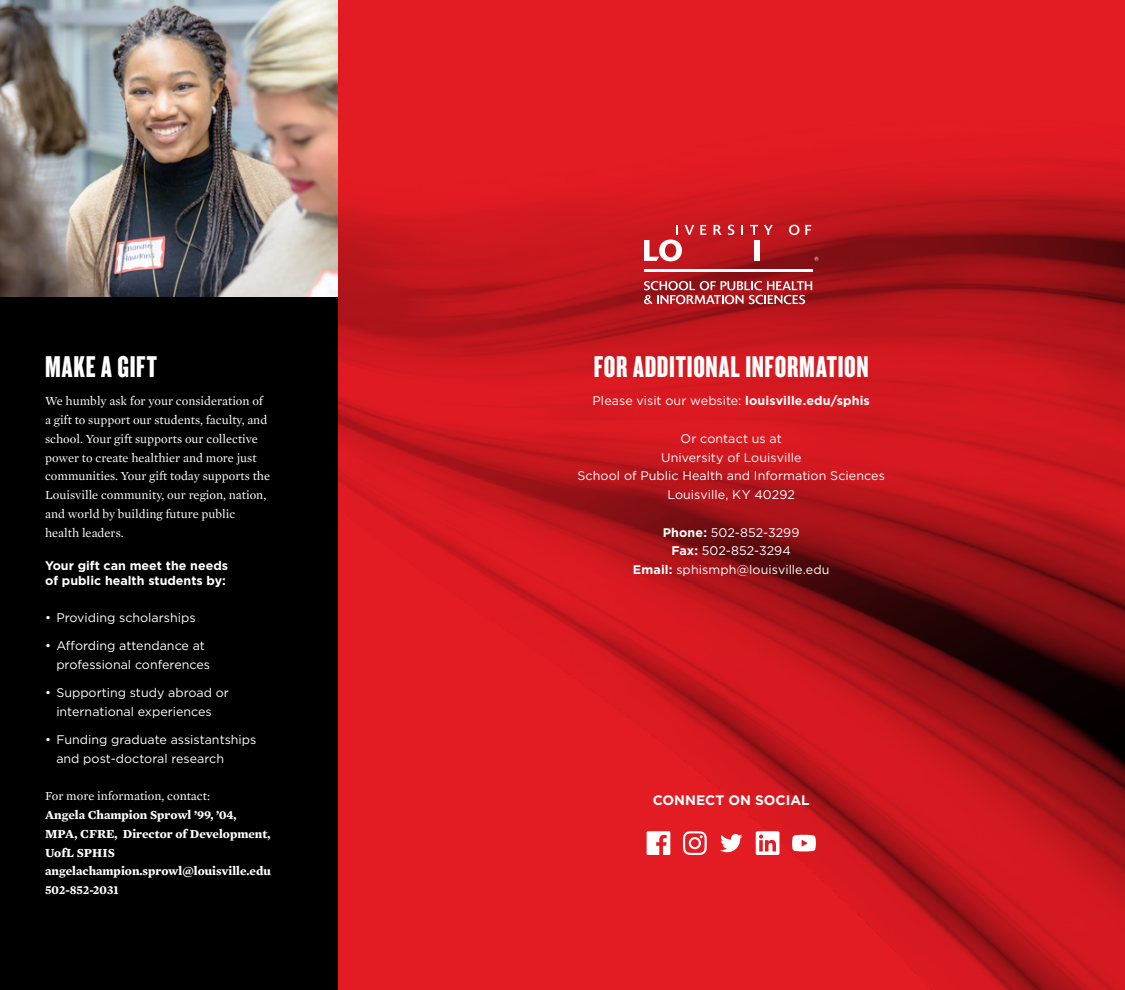
<style>
.page{position:relative;width:1125px;height:990px;background:#fff}
.page>*{position:absolute;margin:0;border:0;box-sizing:border-box;transform-origin:0 0}
.t1{font:31.25px "Knockout HTF68 Full Featherwt";letter-spacing:.025em;color:#fff}
.t2{font:700 13.75px "Gotham";color:#fff}
.t3{font:12.5px/18.8px "Gotham";color:#fff;text-align:center}
.t4{font:12.5px/18.8px "Mercury Text G1";color:#fff}
.t5{font:700 12.5px/18.8px "Mercury Text G1";color:#fff}
.t6{font:700 12.5px/15px "Gotham";color:#fff}
.s1{font-weight:700}
</style>
<div class="page">
<div style="left:338px;top:0;width:787px;height:990px;background:#e31b23"></div>
<img style="left:338px;top:157px;width:787px;height:833px">
<div style="left:0;top:0;width:338px;height:990px;background:#000"></div>
<hr style="left:644px;top:270px;width:169px;height:2px;background:#fff">
<svg style="left:720px;top:834px;width:22px;height:18px"></svg>
<svg style="left:756px;top:831px;width:23px;height:24px"></svg>
<div style="left:755px;top:240px;width:5px;height:21px;background:#fff"></div>
<svg style="left:789px;top:225px;width:10px;height:10px"></svg>
<svg style="left:814px;top:257px;width:5px;height:4px"></svg>
<img style="left:0;top:0;width:338px;height:297px">
<svg style="left:644px;top:225px;width:50px;height:36px;background:#d55459"></svg>
<svg style="left:700px;top:225px;width:7px;height:10px"></svg>
<svg style="left:714px;top:225px;width:8px;height:10px"></svg>
<svg style="left:728px;top:225px;width:6px;height:10px"></svg>
<svg style="left:741px;top:225px;width:2px;height:10px"></svg>
<svg style="left:750px;top:225px;width:8px;height:10px"></svg>
<svg style="left:764px;top:225px;width:9px;height:10px"></svg>
<svg style="left:805px;top:225px;width:6px;height:10px"></svg>
<svg style="left:644px;top:281px;width:168px;height:23px;background:#bd5a5e"></svg>
<svg style="left:647px;top:831px;width:23px;height:24px"></svg>
<svg style="left:683px;top:831px;width:24px;height:24px"></svg>
<svg style="left:792px;top:835px;width:24px;height:16px"></svg>
<h1 class="t1" style="left:45px;top:351px;width:113px">MAKE A GIFT</h1>
<p class="t4" style="left:45px;top:391px;width:227px">We humbly ask for your consideration of a gift to support our students, faculty, and school. Your gift supports our collective power to create healthier and more just communities. Your gift today supports the Louisville community, our region, nation, and world by building future public health leaders.</p>
<p class="t6" style="left:45px;top:558px;width:184px">Your gift can meet the needs of public health students by:</p>
<p class="t3" style="left:45px;top:608px;width:152px">• Providing scholarships</p>
<p class="t3" style="left:56px;top:636px;width:155px;text-align:left;text-indent:-11px">• Afording attendance at professional conferences</p>
<p class="t3" style="left:45px;top:683px;width:185px">• Supporting study abroad or international experiences</p>
<p class="t3" style="left:56px;top:730px;width:202px;text-align:left;text-indent:-11px">• Funding graduate assistantships and post-doctoral research</p>
<p class="t4" style="left:45px;top:786px;width:166px">For more information, contact:</p>
<p class="t5" style="left:45px;top:805px;width:227px">Angela Champion Sprowl ’99, ’04,<br>MPA, CFRE, Director of Development,<br>UofL SPHIS angelachampion.sprowl@louisville.edu<br>502-852-2031</p>
<h1 class="t1" style="left:594px;top:351px;width:277px">FOR ADDITIONAL INFORMATION</h1>
<p class="t3" style="left:593px;top:391px;width:279px">Please visit our website: <span class="s1">louisville.edu/sphis</span></p>
<p class="t3" style="left:578px;top:429px;width:309px">Or contact us at<br>University of Louisville<br>School of Public Health and Information Sciences<br>Louisville, KY 40292</p>
<p class="t3" style="left:633px;top:523px;width:198px"><span class="s1">Phone:</span> 502-852-3299<br><span class="s1">Fax:</span> 502-852-3294<br><span class="s1">Email:</span> sphismph@louisville.edu</p>
<p class="t2" style="left:653px;top:791px;width:158px">CONNECT ON SOCIAL</p>
</div>
